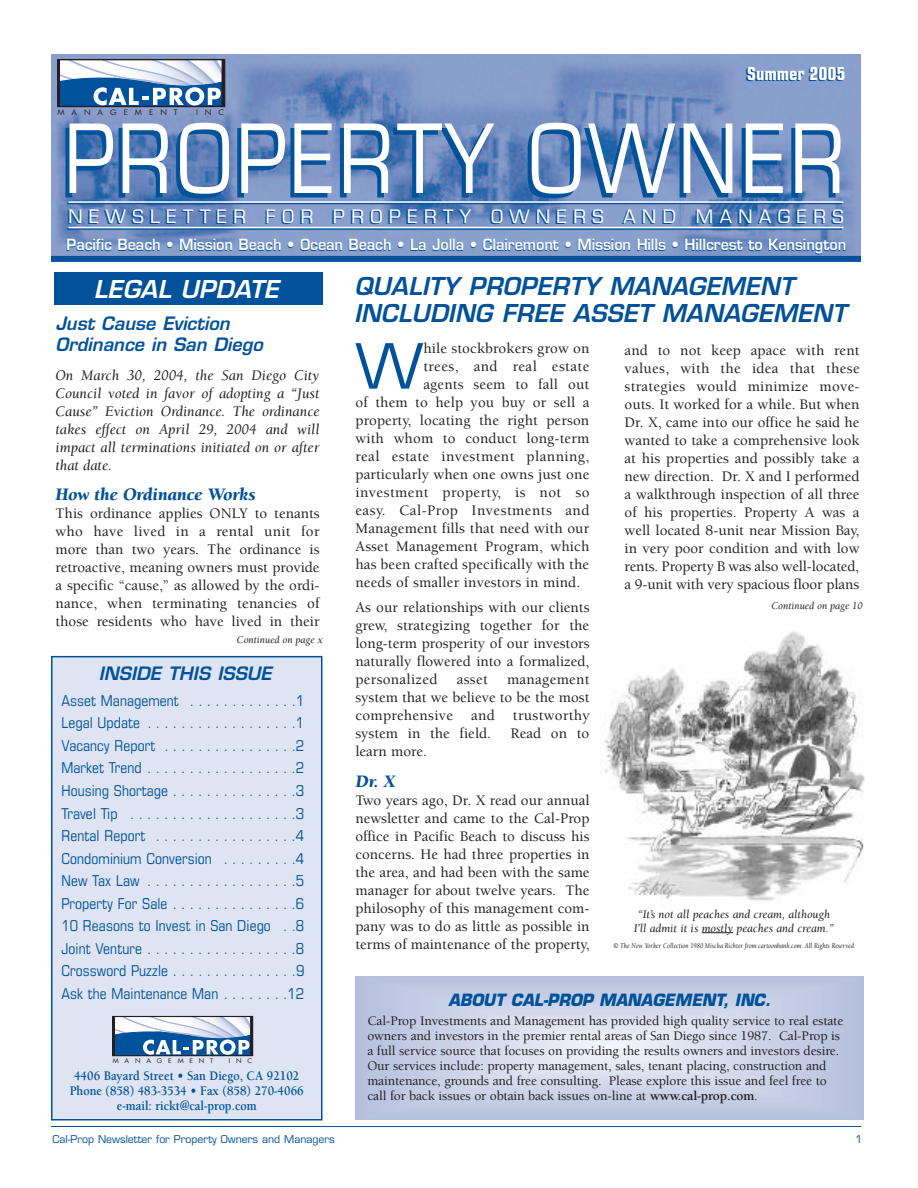
<style>
.page{position:relative;width:918px;height:1188px;background:#fff}
.page>*{position:absolute;margin:0;border:0;box-sizing:border-box;transform-origin:0 0}
.t1{font:condensed 96px "Eurostile";letter-spacing:.015em;color:#fff}
.t2{font:60.6px "Eurostile";color:#01529a}
.t3{font:italic 600 24px/27px "Eurostile";letter-spacing:.005em;color:#01529a}
.t4{font:italic 600 24px "Eurostile";letter-spacing:.005em;color:#fff}
.t5{font:italic 600 18px/21px "Eurostile";color:#01529a}
.t6{font:18px "Eurostile";letter-spacing:.36em;color:#fff}
.t7{font:italic 900 18px "Berkeley";color:#01529a}
.t8{font:700 condensed 18px "Eurostile";color:#fff}
.t9{font:italic 700 16.5px "Eurostile";color:#01529a;scale:.95 1}
.t10{font:500 15px/18px "Berkeley";letter-spacing:.01em;color:#231f20;text-align:justify}
.t11{font:condensed 15px/22.5px "Eurostile";letter-spacing:.005em;color:#01529a;text-align:justify}
.t12{font:italic 15px/18px "Berkeley";color:#231f20;text-align:justify}
.t13{font:500 15px "Berkeley";letter-spacing:.03em;color:#231f20}
.t14{font:600 15px "Eurostile";color:#01529a;scale:.95 1}
.t15{font:500 13.5px/15px "Berkeley";letter-spacing:-.01em;color:#231f20}
.t16{font:700 13.5px/15px "Berkeley";color:#01529a;text-align:center;scale:.9 1}
.t17{font:italic 12px/13.5px "Berkeley";color:#231f20;text-align:center}
.t18{font:10.5px "Eurostile";color:#01529a}
.t19{font:italic 10.5px "Berkeley";color:#231f20}
.t20{font:italic 7.5px "Berkeley";color:#231f20;scale:.85 1}
.t21{font:7.5px "Futura";letter-spacing:.885em;color:#231f20;scale:1.06 1}
.t22{font:6.3px "Futura";letter-spacing:.885em;color:#231f20;scale:1.06 1}
.s1{font-weight:700}
</style>
<div class="page">
<hr style="left:51px;top:1126px;width:810px;height:1px;background:#01529a">
<div style="left:358px;top:976px;width:503px;height:143px;background:#b6c0dd"></div>
<div style="left:376px;top:981px;width:467px;height:134px;background:#bac4e0"></div>
<div style="left:394px;top:986px;width:431px;height:123px;background:#bec7e2"></div>
<div style="left:408px;top:990px;width:404px;height:116px;background:#c2cae4"></div>
<div style="left:426px;top:995px;width:368px;height:105px;background:#c6cee6"></div>
<div style="left:444px;top:1000px;width:332px;height:95px;background:#cad1e7"></div>
<div style="left:462px;top:1006px;width:296px;height:84px;background:#ced5e9"></div>
<div style="left:475px;top:1009px;width:269px;height:77px;background:#d2d8eb"></div>
<div style="left:493px;top:1015px;width:233px;height:66px;background:#d6dced"></div>
<div style="left:511px;top:1020px;width:197px;height:56px;background:#dae0ef"></div>
<div style="left:524px;top:1023px;width:171px;height:49px;background:#dee4f1"></div>
<div style="left:538px;top:1027px;width:143px;height:41px;background:#e2e6f2"></div>
<div style="left:551px;top:1031px;width:117px;height:34px;background:#e6eaf4"></div>
<div style="left:565px;top:1035px;width:90px;height:26px;background:#eaedf6"></div>
<div style="left:587px;top:1041px;width:45px;height:13px;background:#eff2f8"></div>
<div style="left:601px;top:1045px;width:18px;height:5px;background:#f3f5fa"></div>
<img style="left:51px;top:54px;width:810px;height:202px">
<div style="left:57px;top:58px;width:168px;height:50px;border:2px solid #231f20"></div>
<svg style="left:58px;top:60px;width:165px;height:47px"></svg>
<hr style="left:67px;top:203px;width:775px;height:1px;background:#01529a">
<hr style="left:67px;top:228px;width:775px;height:2px;background:#01529a">
<hr style="left:69px;top:201px;width:774px;height:2px;background:#fff">
<hr style="left:69px;top:227px;width:774px;height:1px;background:#fff">
<div style="left:51px;top:256px;width:810px;height:6px;background:#01529a"></div>
<div style="left:54px;top:272px;width:268px;height:33px;background:#01529a"></div>
<div style="left:52px;top:657px;width:270px;height:463px;background:#dee4f1"></div>
<div style="left:51px;top:656px;width:271px;height:464px;border:2px solid #01529a"></div>
<div style="left:112px;top:1016px;width:141px;height:41px;border:2px solid #231f20"></div>
<svg style="left:113px;top:1016px;width:139px;height:40px;background:#87a6c5"></svg>
<img style="left:603px;top:631px;width:262px;height:270px">
<hr style="left:702px;top:932px;width:31px;height:1px;background:#231f20">
<p class="t8" style="left:747px;top:66px;width:100px">Summer 2005</p>
<p class="t21" style="left:57px;top:109px;width:115px">MANAGEMENT</p>
<p class="t21" style="left:196px;top:109px;width:28px">INC</p>
<h1 class="t1" style="left:64px;top:123px;width:784px">PROPERTY OWNER</h1>
<p class="t6" style="left:69px;top:209px;width:777px">NEWSLETTER FOR PROPERTY OWNERS AND MANAGERS</p>
<p class="t14" style="left:66px;top:240px;width:822px">Pacific Beach • Mission Beach • Ocean Beach • La Jolla • Clairemont • Mission Hills • Hillcrest to Kensington</p>
<h3 class="t4" style="left:94px;top:280px;width:186px">LEGAL UPDATE</h3>
<p class="t5" style="left:56px;top:315px;width:209px">Just Cause Eviction<br>Ordinance in San Diego</p>
<p class="t12" style="left:56px;top:367px;width:266px">On March 30, 2004, the San Diego City Council voted in favor of adopting a “Just Cause” Eviction Ordinance. The ordinance takes effect on April 29, 2004 and will impact all terminations initiated on or after that date.</p>
<p class="t7" style="left:56px;top:488px;width:202px">How the Ordinance Works</p>
<p class="t10" style="left:56px;top:506px;width:266px">This ordinance applies ONLY to tenants who have lived in a rental unit for more than two years. The ordinance is retroactive, meaning owners must provide a specific “cause,” as allowed by the ordi&shy;nance, when terminating tenancies of those residents who have lived in their</p>
<p class="t19" style="left:237px;top:636px;width:87px">Continued on page x</p>
<p class="t5" style="left:99px;top:665px;width:174px">INSIDE THIS ISSUE</p>
<p class="t11" style="left:62px;top:690px;width:245px">Asset Management . . . . . . . . . . . . .1<br>Legal Update . . . . . . . . . . . . . . . . . .1<br>Vacancy Report . . . . . . . . . . . . . . . .2<br>Market Trend . . . . . . . . . . . . . . . . . .2<br>Housing Shortage . . . . . . . . . . . . . . .3<br>Travel Tip . . . . . . . . . . . . . . . . . . . .3<br>Rental Report . . . . . . . . . . . . . . . . .4<br>Condominium Conversion . . . . . . . . .4<br>New Tax Law . . . . . . . . . . . . . . . . . .5<br>Property For Sale . . . . . . . . . . . . . . .6<br>10 Reasons to Invest in San Diego . .8<br>Joint Venture . . . . . . . . . . . . . . . . . .8<br>Crossword Puzzle . . . . . . . . . . . . . . .9<br>Ask the Maintenance Man . . . . . . . .12</p>
<p class="t22" style="left:113px;top:1058px;width:96px">MANAGEMENT</p>
<p class="t22" style="left:229px;top:1058px;width:24px">INC</p>
<p class="t16" style="left:70px;top:1070px;width:261px">4406 Bayard Street • San Diego, CA 92102<br>Phone (858) 483-3534 • Fax (858) 270-4066 e-mail: rickt@cal-prop.com</p>
<h3 class="t3" style="left:354px;top:275px;width:494px">QUALITY PROPERTY MANAGEMENT<br>INCLUDING FREE ASSET MANAGEMENT</h3>
<h2 class="t2" style="left:355px;top:343px;width:70px">W</h2>
<p class="t10" style="left:423px;top:340px;width:168px">hile stockbrokers grow on</p>
<p class="t13" style="left:423px;top:360px;width:168px">trees, and real estate</p>
<p class="t10" style="left:423px;top:376px;width:168px">agents seem to fall out</p>
<p class="t10" style="left:355px;top:394px;width:235px">of them to help you buy or sell a</p>
<p class="t10" style="left:355px;top:412px;width:235px">property, locating the right person</p>
<p class="t10" style="left:355px;top:430px;width:235px">with whom to conduct long-term</p>
<p class="t13" style="left:355px;top:450px;width:236px">real estate investment planning,</p>
<p class="t10" style="left:355px;top:466px;width:235px">particularly when one owns just one</p>
<p class="t13" style="left:355px;top:486px;width:235px">investment property, is not so</p>
<p class="t13" style="left:355px;top:504px;width:236px">easy. Cal-Prop Investments and</p>
<p class="t10" style="left:355px;top:520px;width:235px">Management fills that need with our</p>
<p class="t10" style="left:355px;top:538px;width:235px">Asset Management Program, which</p>
<p class="t10" style="left:355px;top:556px;width:235px">has been crafted specifically with the</p>
<p class="t10" style="left:355px;top:574px;width:226px">needs of smaller investors in mind.</p>
<p class="t10" style="left:355px;top:600px;width:236px">As our relationships with our clients grew, strategizing together for the long-term prosperity of our investors naturally flowered into a formalized, personalized</p>
<p class="t10" style="left:355px;top:672px;width:236px;text-indent:152px">management system that we believe to be the most comprehensive and trustworthy system in the field.</p>
<p class="t10" style="left:457px;top:672px;width:32px">asset</p>
<p class="t10" style="left:511px;top:726px;width:80px">Read on to</p>
<p class="t10" style="left:355px;top:744px;width:73px">learn more.</p>
<p class="t7" style="left:355px;top:774px;width:41px">Dr. X</p>
<p class="t10" style="left:355px;top:792px;width:236px">Two years ago, Dr. X read our annual newsletter and came to the Cal-Prop office in Pacific Beach to discuss his concerns. He had three properties in the area, and had been with the same manager for about twelve years. The philosophy of this management com&shy;pany was to do as little as possible in terms of maintenance of the property,</p>
<p class="t10" style="left:625px;top:343px;width:237px">and to not keep apace with rent values, with the idea that these strategies would minimize move&shy;outs. It worked for a while. But when Dr. X, came into our office he said he wanted to take a comprehensive look at his properties and possibly take a new direction. Dr. X and I performed a walkthrough inspection of all three of his properties. Property A was a well located 8-unit near Mission Bay, in very poor condition and with low rents. Property B was also well-located, a 9-unit with very spacious floor plans</p>
<p class="t19" style="left:772px;top:601px;width:93px">Continued on page 10</p>
<p class="t17" style="left:634px;top:909px;width:202px">“It’s not all peaches and cream, although<br>I’ll admit it is mostly peaches and cream.”</p>
<p class="t20" style="left:613px;top:943px;width:286px">© The New Yorker Collection 1980 Mischa Richter from cartoonbank.com. All Rights Reserved.</p>
<p class="t9" style="left:448px;top:993px;width:341px">ABOUT CAL-PROP MANAGEMENT, INC.</p>
<p class="t15" style="left:367px;top:1015px;width:477px">Cal-Prop Investments and Management has provided high quality service to real estate owners and investors in the premier rental areas of San Diego since 1987. Cal-Prop is a full service source that focuses on providing the results owners and investors desire.<br>Our services include: property management, sales, tenant placing, construction and maintenance, grounds and free consulting. Please explore this issue and feel free to call for back issues or obtain back issues on-line at <span class="s1">www.cal-prop.com</span>.</p>
<p class="t18" style="left:52px;top:1136px;width:284px">Cal-Prop Newsletter for Property Owners and Managers</p>
<p class="t18" style="left:855px;top:1136px;width:9px">1</p>
</div>
